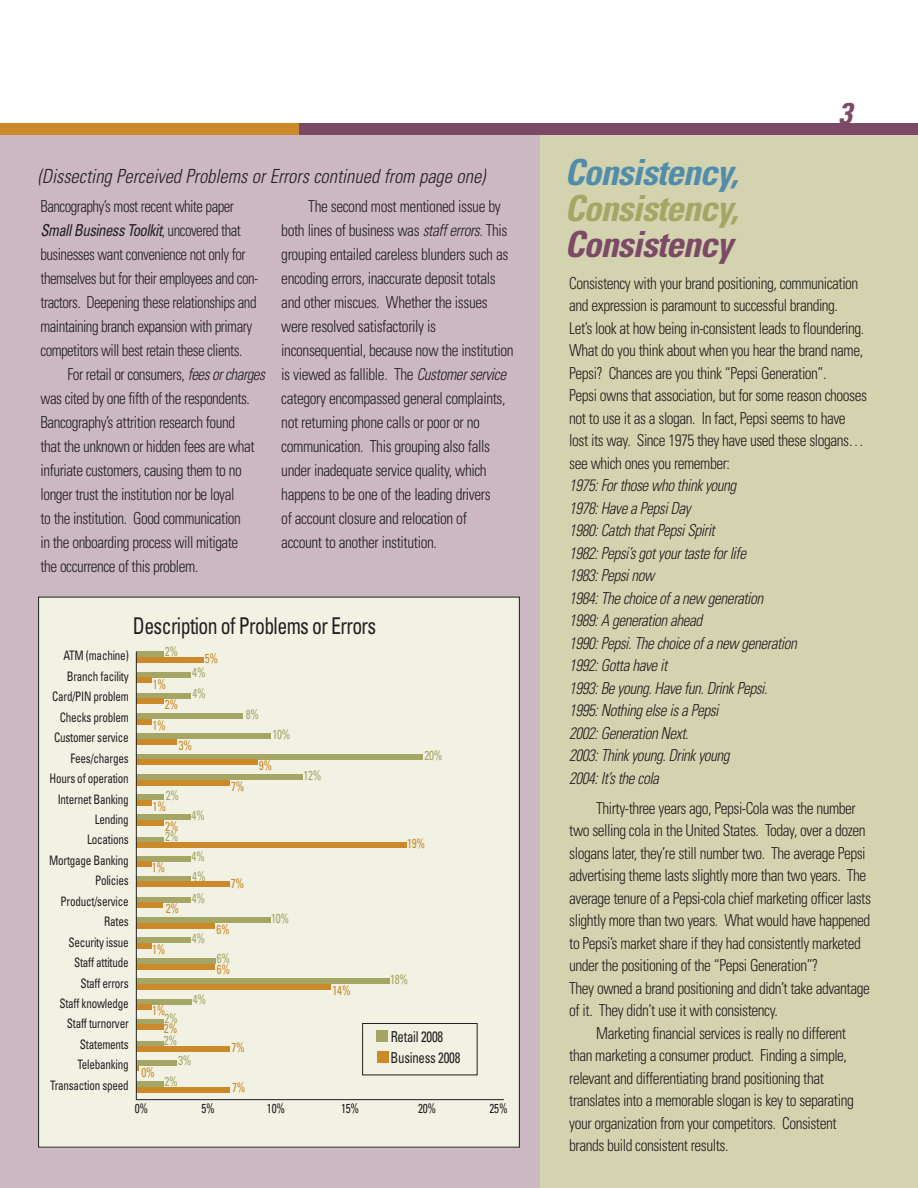
<style>
.page{position:relative;width:918px;height:1188px;background:#fff}
.page>*{position:absolute;margin:0;border:0;box-sizing:border-box;transform-origin:0 0}
.t1{font:italic 700 condensed 36px "Univers";letter-spacing:-.025em;color:#518daa}
.t2{font:italic 700 condensed 36px "Univers";letter-spacing:-.025em;color:#a5a565}
.t3{font:italic 700 condensed 36px "Univers";letter-spacing:-.025em;color:#7c4a66}
.t4{font:italic 700 condensed 30px "Univers";color:#7c4a66}
.t5{font:condensed 23.1px "Univers";letter-spacing:-.03em;color:#231f20;scale:.85 1}
.t6{font:italic 300 condensed 19.5px "Univers";color:#231f20;scale:.95 1}
.t7{font:300 condensed 16.5px/24px "Univers";letter-spacing:-.03em;color:#231f20;scale:.93 1}
.t8{font:italic 300 condensed 16.5px/22.5px "Univers";letter-spacing:-.03em;color:#231f20;scale:.93 1}
.t9{font:300 condensed 16.5px "Univers";letter-spacing:-.03em;color:#231f20;scale:.92 1}
.t10{font:300 condensed 16.5px "Univers";letter-spacing:-.03em;color:#231f20;scale:.9 1}
.t11{font:italic condensed 16.5px "Univers";letter-spacing:-.035em;color:#231f20;scale:.9 1}
.t12{font:condensed 15.15px "Univers";letter-spacing:-.02em;color:#231f20;scale:.85 1}
.t13{font:condensed 13.05px/20.4px "Univers";letter-spacing:-.02em;color:#231f20;text-align:right;scale:.85 1}
.t14{font:condensed 13.05px/21.3px "Univers";letter-spacing:-.02em;color:#a5a565;scale:.85 1}
.t15{font:condensed 13.05px/19.5px "Univers";color:#cb8929;scale:.85 1}
.s1{font-weight:300;font-style:normal}
.s2{font-style:italic}
</style>
<div class="page">
<div style="left:533px;top:130px;width:385px;height:1058px;background:#d4d3b0"></div>
<div style="left:1px;top:132px;width:539px;height:1056px;background:#ccb8c3"></div>
<div style="left:0;top:124px;width:918px;height:11px;background:#cb8929"></div>
<div style="left:299px;top:124px;width:619px;height:11px;background:#7c4a66"></div>
<div style="left:39px;top:597px;width:480px;height:550px;background:#f1f1e4"></div>
<svg style="left:135px;top:651px;width:369px;height:450px"></svg>
<p class="t6" style="left:38px;top:169px;width:473px">(Dissecting Perceived Problems or Errors continued from page one)</p>
<p class="t10" style="left:40px;top:201px;width:216px">Bancography’s most recent white paper</p>
<p class="t11" style="left:40px;top:225px;width:224px">Small Business Toolkit<span class="s1">, uncovered that</span></p>
<p class="t10" style="left:40px;top:249px;width:229px">businesses want convenience not only for</p>
<p class="t10" style="left:40px;top:273px;width:244px">themselves but for their employees and con-</p>
<p class="t10" style="left:40px;top:297px;width:242px">tractors. Deepening these relationships and</p>
<p class="t10" style="left:40px;top:321px;width:237px">maintaining branch expansion with primary</p>
<p class="t10" style="left:40px;top:345px;width:226px">competitors will best retain these clients.</p>
<p class="t9" style="left:68px;top:369px;width:216px">For retail or consumers, <span class="s2">fees or charges</span></p>
<p class="t9" style="left:40px;top:393px;width:229px">was cited by one fifth of the respondents.</p>
<p class="t9" style="left:40px;top:417px;width:213px">Bancography’s attrition research found</p>
<p class="t9" style="left:40px;top:441px;width:234px">that the unknown or hidden fees are what</p>
<p class="t9" style="left:40px;top:465px;width:220px">infuriate customers, causing them to no</p>
<p class="t9" style="left:40px;top:489px;width:212px">longer trust the institution nor be loyal</p>
<p class="t9" style="left:40px;top:513px;width:219px">to the institution. Good communication</p>
<p class="t9" style="left:40px;top:537px;width:217px">in the onboarding process will mitigate</p>
<p class="t9" style="left:40px;top:561px;width:173px">the occurrence of this problem.</p>
<p class="t7" style="left:281px;top:196px;width:251px;text-indent:27px">The second most mentioned issue by both lines of business was <span class="s2">staff errors.</span> This grouping entailed careless blunders such as encoding errors, inaccurate deposit totals and other miscues. Whether the issues were resolved satisfactorily is inconsequential, because now the institution is viewed as fallible. The <span class="s2">Customer service </span>category encompassed general complaints, not returning phone calls or poor or no communication. This grouping also falls under inadequate service quality, which happens to be one of the leading drivers<br>of account closure and relocation of<br>account to another institution.</p>
<h3 class="t5" style="left:133px;top:617px;width:288px">Description of Problems or Errors</h3>
<p class="t13" style="left:49px;top:647px;width:95px">ATM (machine)<br>Branch facility<br>Card/PIN problem<br>Checks problem<br>Customer service<br>Fees/charges<br>Hours of operation<br>Internet Banking<br>Lending<br>Locations<br>Mortgage Banking<br>Policies<br>Product/service<br>Rates<br>Security issue<br>Staff attitude<br>Staff errors<br>Staff knowledge<br>Staff turnorver<br>Statements<br>Telebanking<br>Transaction speed</p>
<p class="t14" style="left:165px;top:642px;width:17px">2%</p>
<p class="t15" style="left:153px;top:676px;width:17px">1%</p>
<p class="t15" style="left:153px;top:717px;width:17px">1%</p>
<p class="t15" style="left:165px;top:696px;width:17px">2%</p>
<p class="t15" style="left:205px;top:650px;width:17px">5%</p>
<p class="t14" style="left:192px;top:663px;width:17px">4%<br>4%</p>
<p class="t15" style="left:179px;top:736px;width:17px">3%</p>
<p class="t14" style="left:246px;top:705px;width:17px">8%</p>
<p class="t14" style="left:273px;top:725px;width:23px">10%</p>
<p class="t15" style="left:259px;top:757px;width:17px">9%</p>
<p class="t14" style="left:166px;top:786px;width:17px">2%</p>
<p class="t15" style="left:165px;top:798px;width:17px;text-indent:-12px">1%<br>2%</p>
<p class="t15" style="left:152px;top:859px;width:17px">1%</p>
<p class="t14" style="left:165px;top:827px;width:17px">2%</p>
<p class="t15" style="left:166px;top:900px;width:17px">2%</p>
<p class="t15" style="left:152px;top:941px;width:17px">1%</p>
<p class="t14" style="left:192px;top:806px;width:17px">4%</p>
<p class="t14" style="left:192px;top:848px;width:18px;line-height:19.4px">4%<br>4%</p>
<p class="t14" style="left:192px;top:889px;width:17px">4%</p>
<p class="t14" style="left:192px;top:929px;width:17px">4%</p>
<p class="t15" style="left:164px;top:1002px;width:17px;line-height:18.5px;text-indent:-12px">1%<br>2%</p>
<p class="t14" style="left:164px;top:1008px;width:18px;line-height:22.2px">2%<br>2%</p>
<p class="t14" style="left:193px;top:990px;width:17px">4%</p>
<p class="t15" style="left:142px;top:1063px;width:17px">0%</p>
<p class="t14" style="left:178px;top:1051px;width:17px">3%</p>
<p class="t14" style="left:165px;top:1072px;width:17px">2%</p>
<p class="t15" style="left:231px;top:777px;width:17px">7%</p>
<p class="t15" style="left:231px;top:874px;width:17px">7%</p>
<p class="t15" style="left:216px;top:921px;width:17px">6%</p>
<p class="t14" style="left:217px;top:949px;width:17px">6%</p>
<p class="t15" style="left:217px;top:961px;width:17px">6%</p>
<p class="t15" style="left:231px;top:1039px;width:17px">7%</p>
<p class="t15" style="left:232px;top:1079px;width:17px">7%</p>
<p class="t14" style="left:271px;top:909px;width:23px">10%</p>
<p class="t14" style="left:303px;top:766px;width:23px">12%</p>
<p class="t15" style="left:333px;top:982px;width:23px">14%</p>
<p class="t14" style="left:425px;top:745px;width:23px">20%</p>
<p class="t15" style="left:407px;top:835px;width:23px">19%</p>
<p class="t14" style="left:390px;top:970px;width:23px">18%</p>
<p class="t12" style="left:391px;top:1031px;width:63px">Retail 2008</p>
<p class="t12" style="left:391px;top:1052px;width:84px">Business 2008</p>
<p class="t13" style="left:135px;top:1099px;width:17px">0%</p>
<p class="t13" style="left:201px;top:1099px;width:17px">5%</p>
<p class="t13" style="left:267px;top:1100px;width:23px">10%</p>
<p class="t13" style="left:341px;top:1099px;width:23px">15%</p>
<p class="t13" style="left:418px;top:1099px;width:23px">20%</p>
<p class="t13" style="left:490px;top:1099px;width:23px">25%</p>
<h1 class="t1" style="left:565px;top:159px;width:175px">Consistency,</h1>
<h1 class="t2" style="left:565px;top:195px;width:175px">Consistency,</h1>
<h1 class="t3" style="left:565px;top:231px;width:170px">Consistency</h1>
<h2 class="t4" style="left:839px;top:103px;width:15px">3</h2>
<p class="t7" style="left:569px;top:273px;width:322px;line-height:22.5px">Consistency with your brand positioning, communication and expression is paramount to successful branding.<br>Let’s look at how being in-consistent leads to floundering.<br>What do you think about when you hear the brand name, Pepsi? Chances are you think “Pepsi Generation”.<br>Pepsi owns that association, but for some reason chooses not to use it as a slogan. In fact, Pepsi seems to have lost its way. Since 1975 they have used these slogans… see which ones you remember:</p>
<p class="t8" style="left:569px;top:476px;width:246px">1975: For those who think young<br>1978: Have a Pepsi Day<br>1980: Catch that Pepsi Spirit<br>1982: Pepsi’s got your taste for life<br>1983: Pepsi now<br>1984: The choice of a new generation<br>1989: A generation ahead<br>1990: Pepsi. The choice of a new generation<br>1992: Gotta have it<br>1993: Be young. Have fun. Drink Pepsi.<br>1995: Nothing else is a Pepsi<br>2002: Generation Next.<br>2003: Think young. Drink young<br>2004: It’s the cola</p>
<p class="t7" style="left:596px;top:797px;width:281px">Thirty-three years ago, Pepsi-Cola was the number</p>
<p class="t7" style="left:569px;top:820px;width:320px">two selling cola in the United States. Today, over a dozen</p>
<p class="t7" style="left:569px;top:842px;width:320px">slogans later, they’re still number two. The average Pepsi</p>
<p class="t7" style="left:569px;top:865px;width:321px">advertising theme lasts slightly more than two years. The</p>
<p class="t7" style="left:569px;top:887px;width:326px">average tenure of a Pepsi-cola chief marketing officer lasts</p>
<p class="t7" style="left:569px;top:910px;width:325px">slightly more than two years. What would have happened</p>
<p class="t7" style="left:569px;top:932px;width:315px">to Pepsi’s market share if they had consistently marketed</p>
<p class="t7" style="left:569px;top:955px;width:269px">under the positioning of the “Pepsi Generation”?</p>
<p class="t7" style="left:569px;top:977px;width:325px">They owned a brand positioning and didn’t take advantage</p>
<p class="t7" style="left:569px;top:1000px;width:226px">of it. They didn’t use it with consistency.</p>
<p class="t7" style="left:596px;top:1022px;width:270px">Marketing financial services is really no different</p>
<p class="t7" style="left:569px;top:1045px;width:300px">than marketing a consumer product. Finding a simple,</p>
<p class="t7" style="left:569px;top:1067px;width:275px">relevant and differentiating brand positioning that</p>
<p class="t7" style="left:569px;top:1090px;width:308px">translates into a memorable slogan is key to separating</p>
<p class="t7" style="left:569px;top:1112px;width:289px">your organization from your competitors. Consistent</p>
<p class="t7" style="left:569px;top:1135px;width:173px">brands build consistent results.</p>
</div>
